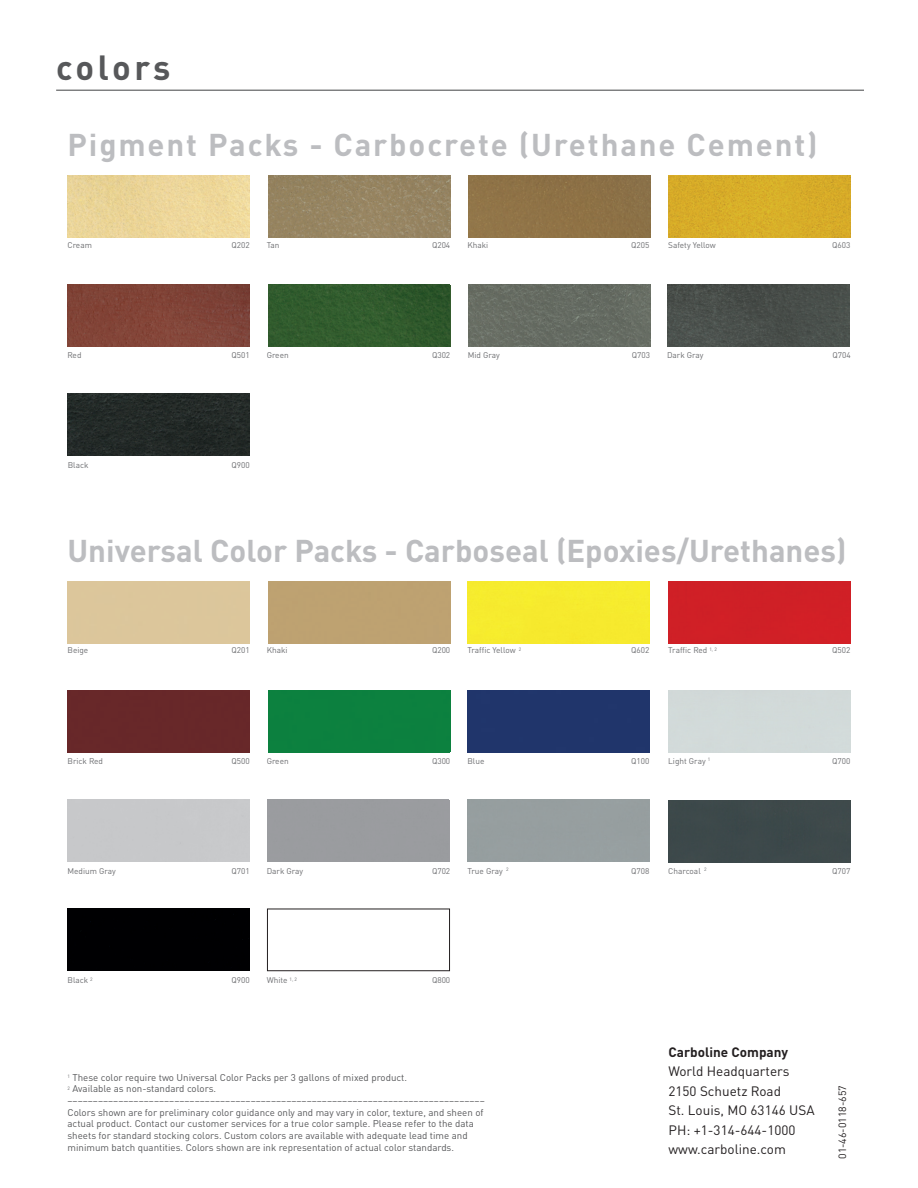
<style>
.page{position:relative;width:918px;height:1188px;background:#fff}
.page>*{position:absolute;margin:0;border:0;box-sizing:border-box;transform-origin:0 0}
.t1{font:700 34.5px "DIN Pro";letter-spacing:.09em;color:#57585a}
.t2{font:700 31.05px "DIN Pro";color:#bcbdc0}
.t3{font:700 31.05px "DIN Pro";letter-spacing:.06em;color:#bcbdc0}
.t4{font:13.5px/19.5px "DIN Pro";color:#231f20}
.t5{font:700 13.5px "DIN Pro";color:#231f20}
.t6{font:10.5px "DIN Pro";color:#231f20}
.t7{font:9.75px/11.7px "DIN Pro";color:#57585a}
.t8{font:8.25px "DIN Pro";color:#6c6d70}
</style>
<div class="page">
<hr style="left:56px;top:90px;width:808px;height:1px;background:#57585a">
<img style="left:68px;top:176px;width:182px;height:61px">
<img style="left:68px;top:285px;width:182px;height:61px">
<div style="left:68px;top:690px;width:182px;height:62px;background:#682829"></div>
<img style="left:268px;top:176px;width:182px;height:61px">
<img style="left:268px;top:285px;width:182px;height:61px">
<div style="left:268px;top:690px;width:182px;height:62px;background:#0c813f"></div>
<img style="left:668px;top:285px;width:181px;height:61px">
<div style="left:267px;top:909px;width:183px;height:62px;border:1px solid #231f20"></div>
<img style="left:468px;top:285px;width:182px;height:61px">
<div style="left:68px;top:909px;width:182px;height:62px;background:#000002"></div>
<div style="left:468px;top:176px;width:182px;height:61px;background:#8e7247"></div>
<div style="left:467px;top:581px;width:183px;height:62px;background:#f6ea2e"></div>
<img style="left:668px;top:176px;width:182px;height:61px">
<div style="left:668px;top:581px;width:182px;height:62px;background:#d02026"></div>
<div style="left:467px;top:690px;width:183px;height:62px;background:#20356b"></div>
<img style="left:68px;top:394px;width:182px;height:62px">
<div style="left:668px;top:801px;width:182px;height:62px;background:#3d494a"></div>
<p class="t1" style="left:56px;top:39px;width:116px">colors</p>
<p class="t3" style="left:68px;top:119px;width:752px">Pigment Packs - Carbocrete (Urethane Cement)</p>
<p class="t8" style="left:67px;top:238px;width:26px">Cream</p>
<p class="t8" style="left:232px;top:238px;width:20px">Q202</p>
<p class="t8" style="left:267px;top:238px;width:14px">Tan</p>
<p class="t8" style="left:432px;top:238px;width:20px">Q204</p>
<p class="t8" style="left:467px;top:238px;width:22px">Khaki</p>
<p class="t8" style="left:631px;top:238px;width:20px">Q205</p>
<p class="t8" style="left:668px;top:238px;width:49px">Safety Yellow</p>
<p class="t8" style="left:832px;top:238px;width:20px">Q603</p>
<p class="t8" style="left:67px;top:348px;width:16px">Red</p>
<p class="t8" style="left:232px;top:348px;width:20px">Q501</p>
<p class="t8" style="left:267px;top:348px;width:23px">Green</p>
<p class="t8" style="left:432px;top:348px;width:20px">Q302</p>
<p class="t8" style="left:468px;top:348px;width:34px">Mid Gray</p>
<p class="t8" style="left:632px;top:348px;width:20px">Q703</p>
<p class="t8" style="left:667px;top:348px;width:38px">Dark Gray</p>
<p class="t8" style="left:832px;top:348px;width:20px">Q704</p>
<p class="t8" style="left:68px;top:459px;width:22px">Black</p>
<p class="t8" style="left:232px;top:459px;width:20px">Q900</p>
<p class="t2" style="left:68px;top:525px;width:781px">Universal Color Packs - Carboseal (Epoxies/Urethanes)</p>
<p class="t8" style="left:67px;top:644px;width:22px">Beige</p>
<p class="t8" style="left:232px;top:644px;width:20px">Q201</p>
<p class="t8" style="left:267px;top:644px;width:22px">Khaki</p>
<p class="t8" style="left:432px;top:644px;width:20px">Q200</p>
<p class="t8" style="left:467px;top:644px;width:55px">Traffic Yellow <sup>2</sup></p>
<p class="t8" style="left:631px;top:644px;width:20px">Q602</p>
<p class="t8" style="left:668px;top:644px;width:50px">Traffic Red <sup>1,</sup> <sup>2</sup></p>
<p class="t8" style="left:832px;top:644px;width:20px">Q502</p>
<p class="t8" style="left:67px;top:754px;width:37px">Brick Red</p>
<p class="t8" style="left:232px;top:754px;width:20px">Q500</p>
<p class="t8" style="left:267px;top:754px;width:23px">Green</p>
<p class="t8" style="left:432px;top:754px;width:20px">Q300</p>
<p class="t8" style="left:467px;top:754px;width:18px">Blue</p>
<p class="t8" style="left:631px;top:754px;width:20px">Q100</p>
<p class="t8" style="left:668px;top:754px;width:44px">Light Gray <sup>1</sup></p>
<p class="t8" style="left:832px;top:754px;width:20px">Q700</p>
<p class="t8" style="left:67px;top:865px;width:50px">Medium Gray</p>
<p class="t8" style="left:232px;top:865px;width:20px">Q701</p>
<p class="t8" style="left:267px;top:865px;width:38px">Dark Gray</p>
<p class="t8" style="left:432px;top:865px;width:20px">Q702</p>
<p class="t8" style="left:467px;top:865px;width:43px">True Gray <sup>2</sup></p>
<p class="t8" style="left:631px;top:865px;width:20px">Q708</p>
<p class="t8" style="left:668px;top:865px;width:40px">Charcoal <sup>2</sup></p>
<p class="t8" style="left:832px;top:865px;width:20px">Q707</p>
<p class="t8" style="left:67px;top:974px;width:27px">Black <sup>2</sup></p>
<p class="t8" style="left:232px;top:974px;width:20px">Q900</p>
<p class="t8" style="left:267px;top:974px;width:32px">White <sup>1,</sup> <sup>2</sup></p>
<p class="t8" style="left:432px;top:974px;width:20px">Q800</p>
<p class="t7" style="left:68px;top:1070px;width:341px"><sup>1</sup> These color require two Universal Color Packs per 3 gallons of mixed product.</p>
<p class="t7" style="left:68px;top:1082px;width:150px"><sup>2</sup> Available as non-standard colors.</p>
<p class="t7" style="left:67px;top:1094px;width:419px">––––––––––––––––––––––––––––––––––––––––––––––––––––––––––––––––––––––––––––––––––</p>
<p class="t7" style="left:67px;top:1105px;width:418px">Colors shown are for preliminary color guidance only and may vary in color, texture, and sheen of actual product. Contact our customer services for a true color sample. Please refer to the data sheets for standard stocking colors. Custom colors are available with adequate lead time and minimum batch quantities. Colors shown are ink representation of actual color standards.</p>
<p class="t5" style="left:669px;top:1040px;width:121px">Carboline Company</p>
<p class="t4" style="left:669px;top:1060px;width:122px">World Headquarters</p>
<p class="t4" style="left:669px;top:1080px;width:114px">2150 Schuetz Road</p>
<p class="t4" style="left:669px;top:1099px;width:148px">St. Louis, MO 63146 USA<br>PH: +1-314-644-1000</p>
<p class="t4" style="left:669px;top:1138px;width:119px">www.carboline.com</p>
<p class="t6" style="left:834px;top:1159px;width:75px;rotate:-90deg">01-46-0118-657</p>
</div>
